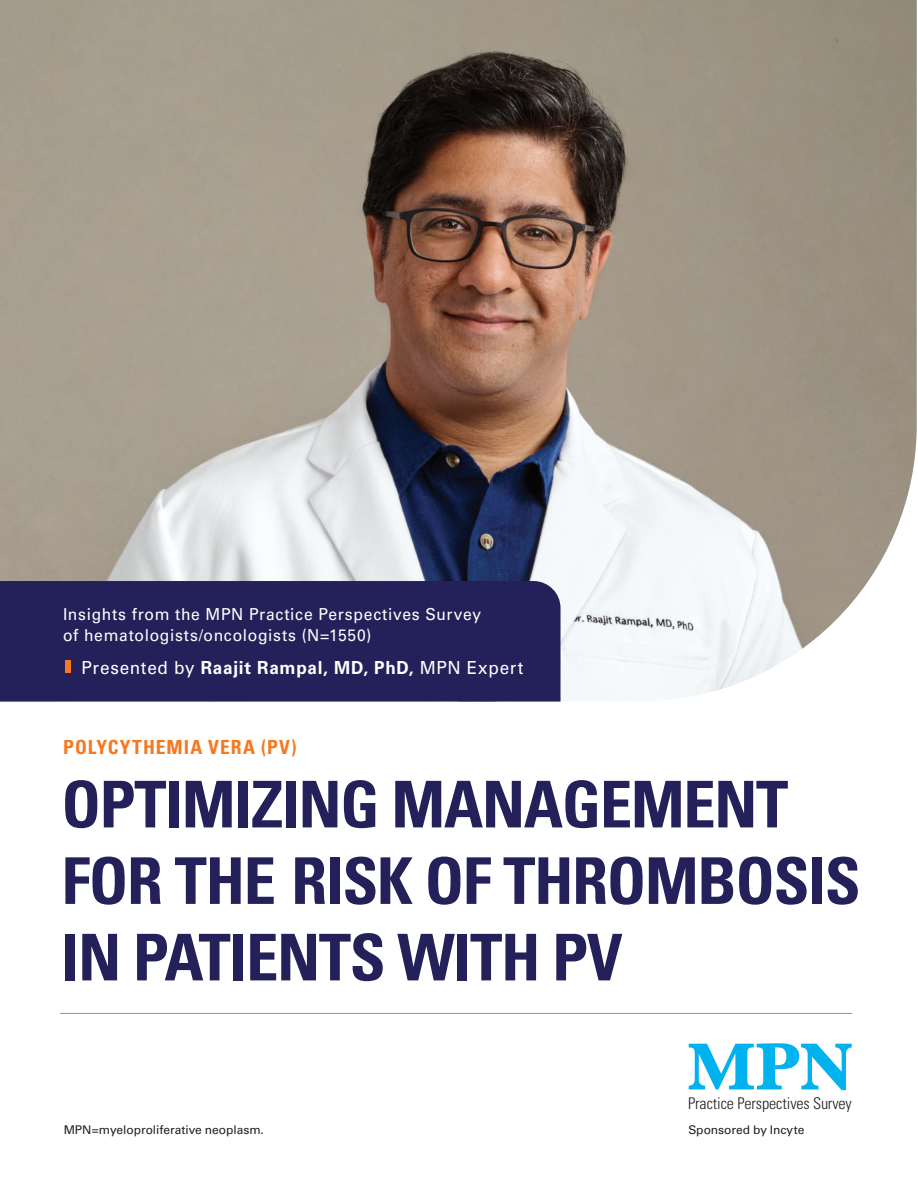
<style>
.page{position:relative;width:918px;height:1188px;background:#fff}
.page>*{position:absolute;margin:0;border:0;box-sizing:border-box;transform-origin:0 0}
.t1{font:700 69.15px "Baskerville";color:#00b3ef}
.t2{font:700 condensed 64.5px/76.5px "Univers LT Std";letter-spacing:-.02em;color:#242059}
.t3{font:700 condensed 19.5px "Univers LT Std";letter-spacing:.05em;color:#f57921}
.t4{font:18px "Univers LT Std";letter-spacing:.04em;color:#fff;scale:.95 1}
.t5{font:16.5px/21px "Univers LT Std";letter-spacing:.04em;color:#fff;scale:.95 1}
.t6{font:300 condensed 16.05px "Univers LT Std";letter-spacing:-.005em;color:#231f20}
.t7{font:12px "Univers LT Std";letter-spacing:-.005em;color:#231f20}
.s1{font-weight:700}
</style>
<div class="page">
<img style="left:0;top:0;width:917px;height:701px">
<div style="left:0;top:581px;width:561px;height:121px;background:#242059"></div>
<div style="left:65px;top:661px;width:6px;height:12px;background:#f57921"></div>
<hr style="left:60px;top:1013px;width:792px;height:1px;background:#939598">
<p class="t5" style="left:63px;top:604px;width:442px">Insights from the MPN Practice Perspectives Survey of hematologists/oncologists (N=1550)</p>
<p class="t4" style="left:82px;top:657px;width:467px">Presented by <span class="s1">Raajit Rampal, MD, PhD,</span> MPN Expert</p>
<p class="t3" style="left:63px;top:735px;width:235px">POLYCYTHEMIA VERA (PV)</p>
<h2 class="t2" style="left:62px;top:766px;width:801px">OPTIMIZING MANAGEMENT<br>FOR THE RISK OF THROMBOSIS<br>IN PATIENTS WITH PV</h2>
<h1 class="t1" style="left:687px;top:1019px;width:168px">MPN</h1>
<p class="t6" style="left:688px;top:1094px;width:165px">Practice Perspectives Survey</p>
<p class="t7" style="left:64px;top:1123px;width:202px">MPN=myeloproliferative neoplasm.</p>
<p class="t7" style="left:688px;top:1123px;width:117px">Sponsored by Incyte</p>
</div>
